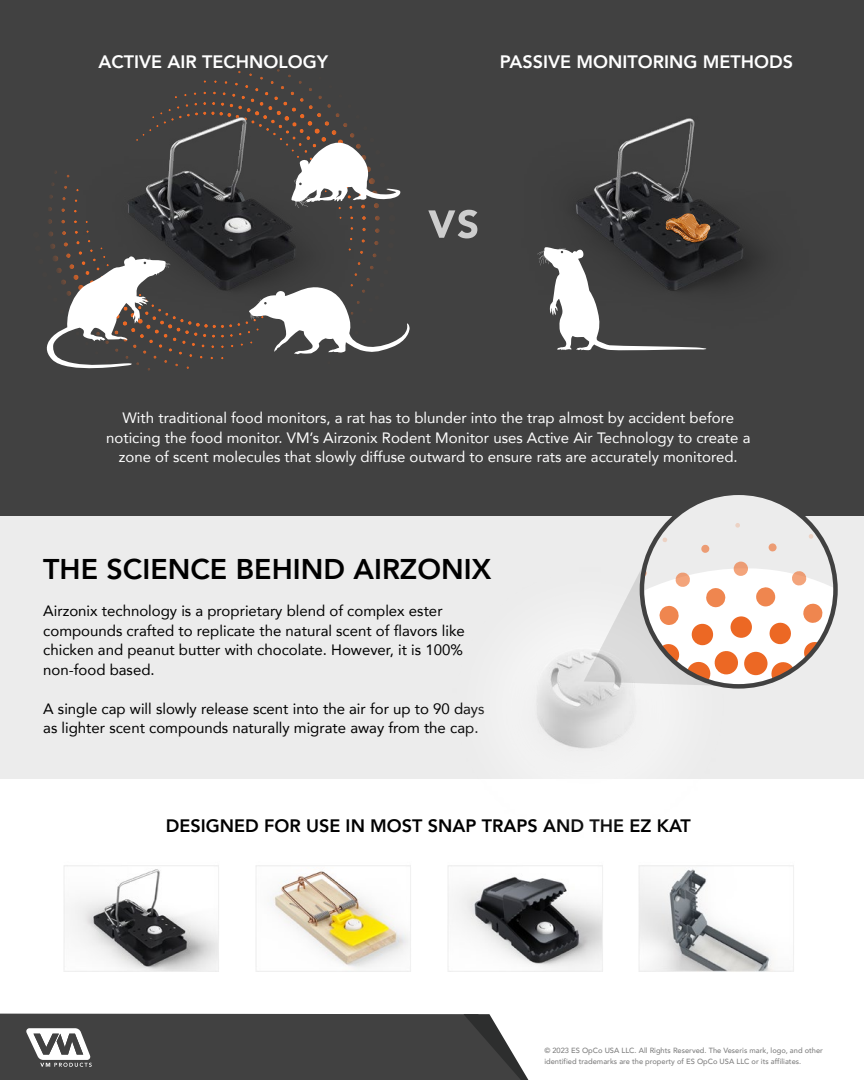
<style>
.page{position:relative;width:864px;height:1080px;background:#fff}
.page>*{position:absolute;margin:0;border:0;box-sizing:border-box;transform-origin:0 0}
.t1{font:800 28.5px "Avenir";color:#000}
.t2{font:800 18px "Avenir";color:#fff}
.t3{font:800 18px "Avenir";color:#000}
.t4{font:15px/19.5px "Avenir";color:#000}
.t5{font:15px/19.5px "Avenir";color:#fff;text-align:center}
.t6{font:500 7.5px/10.5px "Avenir";color:#808080}
</style>
<div class="page">
<svg style="left:0;top:1014px;width:529px;height:66px;background:#4e4e4e"></svg>
<div style="left:0;top:0;width:864px;height:517px;background:#414141"></div>
<div style="left:0;top:517px;width:864px;height:262px;background:#ececec"></div>
<svg style="left:203px;top:69px;width:118px;height:27px"></svg>
<img style="left:54px;top:110px;width:318px;height:232px">
<img style="left:573px;top:118px;width:188px;height:169px">
<svg style="left:428px;top:210px;width:49px;height:28px"></svg>
<svg style="left:537px;top:213px;width:174px;height:138px"></svg>
<svg style="left:46px;top:256px;width:124px;height:115px"></svg>
<svg style="left:291px;top:143px;width:110px;height:65px"></svg>
<svg style="left:249px;top:285px;width:161px;height:69px"></svg>
<img style="left:448px;top:941px;width:155px;height:31px">
<img style="left:639px;top:865px;width:155px;height:107px">
<img style="left:256px;top:865px;width:155px;height:107px">
<img style="left:64px;top:865px;width:155px;height:107px">
<img style="left:371px;top:647px;width:412px;height:294px">
<div style="left:642px;top:493px;width:193px;height:193px;background:#ececec;border-radius:96px"></div>
<svg style="left:584px;top:523px;width:251px;height:163px"></svg>
<div style="left:640px;top:491px;width:198px;height:198px;border:5px solid #414141;border-radius:50%"></div>
<p class="t2" style="left:98px;top:55px;width:231px">ACTIVE AIR TECHNOLOGY</p>
<p class="t2" style="left:500px;top:55px;width:295px">PASSIVE MONITORING METHODS</p>
<p class="t5" style="left:106px;top:410px;width:646px">With traditional food monitors, a rat has to blunder into the trap almost by accident before noticing the food monitor. VM’s Airzonix Rodent Monitor uses Active Air Technology to create a zone of scent molecules that slowly diffuse outward to ensure rats are accurately monitored.</p>
<h1 class="t1" style="left:43px;top:557px;width:450px">THE SCIENCE BEHIND AIRZONIX</h1>
<p class="t4" style="left:43px;top:603px;width:423px">Airzonix technology is a proprietary blend of complex ester compounds crafted to replicate the natural scent of flavors like chicken and peanut butter with chocolate. However, it is 100% non-food based.</p>
<p class="t4" style="left:43px;top:700px;width:443px">A single cap will slowly release scent into the air for up to 90 days as lighter scent compounds naturally migrate away from the cap.</p>
<p class="t3" style="left:166px;top:818px;width:527px">DESIGNED FOR USE IN MOST SNAP TRAPS AND THE EZ KAT</p>
<p class="t6" style="left:544px;top:1046px;width:280px">© 2023 ES OpCo USA LLC. All Rights Reserved. The Veseris mark, logo, and other identified trademarks are the property of ES OpCo USA LLC or its affiliates.</p>
</div>
